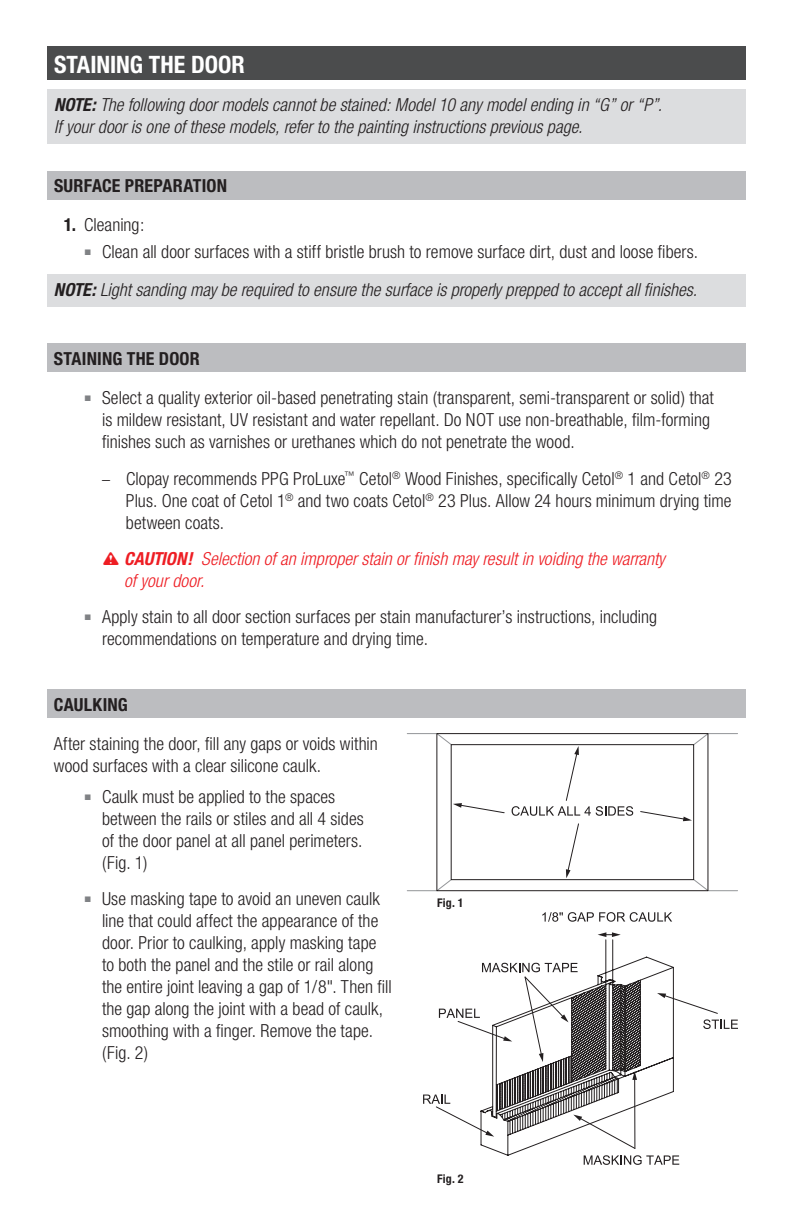
<style>
.page{position:relative;width:792px;height:1224px;background:#fff}
.page>*{position:absolute;margin:0;border:0;box-sizing:border-box;transform-origin:0 0}
.t1{font:700 condensed 24px "Helvetica Neue";color:#fff}
.t2{font:300 condensed 18px/22px "Helvetica Neue";letter-spacing:.005em;color:#231f20}
.t3{font:italic 300 condensed 18px/22px "Helvetica Neue";letter-spacing:.005em;color:#231f20}
.t4{font:italic 300 condensed 18px/22px "Helvetica Neue";color:#ee1d23}
.t5{font:700 condensed 18px "Helvetica Neue";letter-spacing:.01em;color:#231f20}
.t6{font:700 condensed 12px "Helvetica Neue";letter-spacing:.02em;color:#231f20}
.s1{font-weight:700}
.s2{font-weight:700;font-style:italic}
.s3{font-style:italic}
.s4{font-size:16px}
.s5{font-family:"GDWARNING";font-weight:400;font-style:normal;font-stretch:normal}
</style>
<div class="page">
<div style="left:47px;top:47px;width:698px;height:33px;background:#4b4c4d"></div>
<div style="left:47px;top:89px;width:698px;height:55px;background:#dcdddf"></div>
<div style="left:47px;top:171px;width:698px;height:28px;background:#bcbdc0"></div>
<div style="left:47px;top:274px;width:698px;height:33px;background:#dcdddf"></div>
<div style="left:47px;top:344px;width:698px;height:28px;background:#bcbdc0"></div>
<div style="left:47px;top:690px;width:698px;height:28px;background:#bcbdc0"></div>
<svg style="left:480px;top:939px;width:194px;height:217px"></svg>
<svg style="left:542px;top:912px;width:130px;height:10px"></svg>
<svg style="left:598px;top:932px;width:23px;height:5px"></svg>
<svg style="left:657px;top:993px;width:81px;height:36px"></svg>
<svg style="left:439px;top:963px;width:139px;height:99px"></svg>
<svg style="left:423px;top:1095px;width:71px;height:42px"></svg>
<svg style="left:573px;top:1115px;width:106px;height:50px"></svg>
<hr style="left:634px;top:1078px;width:1px;height:70px;background:#231f20">
<svg style="left:632px;top:1071px;width:5px;height:9px"></svg>
<svg style="left:407px;top:733px;width:331px;height:159px"></svg>
<svg style="left:436px;top:733px;width:273px;height:159px"></svg>
<svg style="left:512px;top:746px;width:121px;height:70px"></svg>
<h1 class="t1" style="left:54px;top:50px;width:192px">STAINING THE DOOR</h1>
<p class="t3" style="left:54px;top:93px;width:610px"><span class="s1">NOTE:</span> The following door models cannot be stained: Model 10 any model ending in “G” or “P”.<br>If your door is one of these models, refer to the painting instructions previous page.</p>
<p class="t5" style="left:54px;top:175px;width:175px">SURFACE PREPARATION</p>
<p class="t2" style="left:64px;top:214px;width:82px"><span class="s1">1.</span> Cleaning:</p>
<p class="t2" style="left:54px;top:232px;width:646px;line-height:38.2px;text-align:right"><sup>■</sup> Clean all door surfaces with a stiff bristle brush to remove surface dirt, dust and loose fibers.<br><span class="s2">NOTE:</span> <span class="s3">Light sanding may be required to ensure the surface is properly prepped to accept all finishes.</span></p>
<p class="t5" style="left:54px;top:348px;width:147px">STAINING THE DOOR</p>
<p class="t2" style="left:102px;top:387px;width:613px;text-indent:-17px"><sup>■</sup> Select a quality exterior oil-based penetrating stain (transparent, semi-transparent or solid) that is mildew resistant, UV resistant and water repellant. Do NOT use non-breathable, film-forming finishes such as varnishes or urethanes which do not penetrate the wood.</p>
<p class="t2" style="left:126px;top:467px;width:607px;text-align:justify;text-indent:-24px"><span class="s4">–</span> Clopay recommends PPG ProLuxe<sup>™</sup> Cetol<sup>®</sup> Wood Finishes, specifically Cetol<sup>®</sup> 1 and Cetol<sup>®</sup> 23<br>Plus. One coat of Cetol 1<sup>®</sup> and two coats Cetol<sup>®</sup> 23 Plus. Allow 24 hours minimum drying time between coats.</p>
<p class="t4" style="left:124px;top:547px;width:542px;text-indent:-22px"><span class="s5">!</span> <span class="s1">CAUTION!</span> Selection of an improper stain or finish may result in voiding the warranty of your door.</p>
<p class="t2" style="left:102px;top:606px;width:557px;text-indent:-17px"><sup>■</sup> Apply stain to all door section surfaces per stain manufacturer’s instructions, including recommendations on temperature and drying time.</p>
<p class="t5" style="left:54px;top:693px;width:75px">CAULKING</p>
<p class="t2" style="left:54px;top:733px;width:325px">After staining the door, fill any gaps or voids within wood surfaces with a clear silicone caulk.</p>
<p class="t2" style="left:102px;top:786px;width:263px;text-indent:-17px"><sup>■</sup> Caulk must be applied to the spaces between the rails or stiles and all 4 sides of the door panel at all panel perimeters. (Fig. 1)</p>
<p class="t2" style="left:102px;top:888px;width:291px;text-indent:-17px"><sup>■</sup> Use masking tape to avoid an uneven caulk line that could affect the appearance of the door. Prior to caulking, apply masking tape to both the panel and the stile or rail along the entire joint leaving a gap of 1/8". Then fill the gap along the joint with a bead of caulk, smoothing with a finger. Remove the tape. (Fig. 2)</p>
<p class="t6" style="left:437px;top:895px;width:28px">Fig. 1</p>
<p class="t6" style="left:437px;top:1171px;width:28px">Fig. 2</p>
</div>
